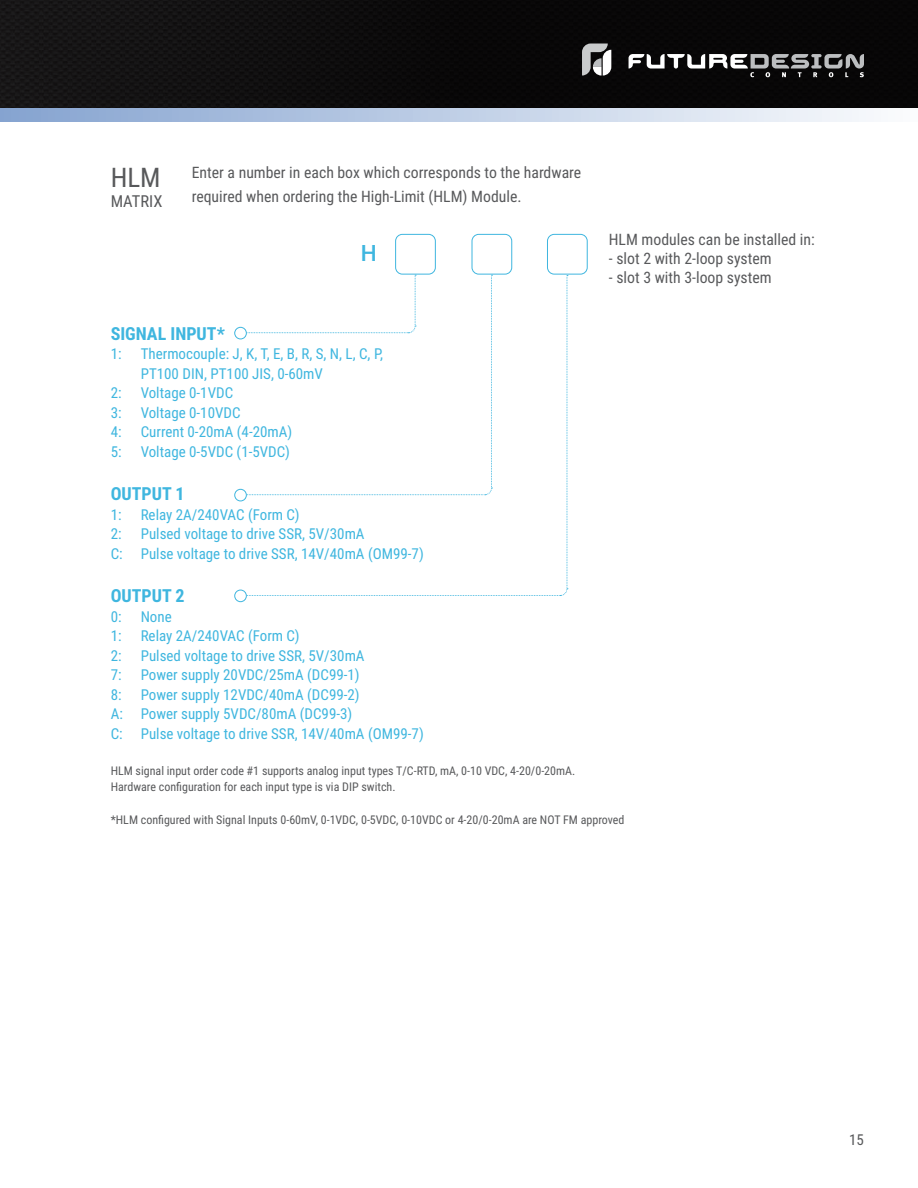
<style>
.page{position:relative;width:918px;height:1188px;background:#fff}
.page>*{position:absolute;margin:0;border:0;box-sizing:border-box;transform-origin:0 0}
.t1{font:27px "Roboto Condensed";color:#58595b}
.t2{font:500 22.5px "Roboto";color:#3fb6df}
.t3{font:700 18px "Roboto Condensed";color:#3fb6df}
.t4{font:16.5px "Roboto Condensed";color:#58595b}
.t5{font:15.75px/24px "Roboto Condensed";color:#58595b}
.t6{font:15px/19.5px "Roboto Condensed";color:#3fb6df}
.t7{font:15px "Roboto Condensed";color:#58595b}
.t8{font:12px/16.5px "Roboto Condensed";color:#58595b}
</style>
<div class="page">
<svg style="left:235px;top:275px;width:333px;height:321px"></svg>
<div style="left:235px;top:327px;width:11px;height:12px;background:#fff;border-radius:50%"></div>
<div style="left:234px;top:327px;width:13px;height:12px;border:1px solid #3fb6df;border-radius:50%"></div>
<div style="left:235px;top:489px;width:11px;height:12px;background:#fff;border-radius:50%"></div>
<div style="left:234px;top:489px;width:13px;height:12px;border:1px solid #3fb6df;border-radius:50%"></div>
<div style="left:235px;top:590px;width:11px;height:12px;background:#fff;border-radius:50%"></div>
<div style="left:234px;top:590px;width:13px;height:12px;border:1px solid #3fb6df;border-radius:50%"></div>
<div style="left:0;top:0;width:918px;height:108px;background:linear-gradient(to right,#151415,#030203)"></div>
<svg style="left:0;top:108px;width:866px;height:14px;background:#bccce5"></svg>
<svg style="left:629px;top:54px;width:235px;height:23px;background:#545354"></svg>
<svg style="left:582px;top:44px;width:29px;height:32px"></svg>
<div style="left:395px;top:234px;width:41px;height:40px;border:1px solid #3fb6df;border-radius:7px"></div>
<div style="left:472px;top:234px;width:40px;height:40px;border:1px solid #3fb6df;border-radius:7px"></div>
<div style="left:547px;top:234px;width:41px;height:40px;border:1px solid #3fb6df;border-radius:7px"></div>
<h1 class="t1" style="left:111px;top:158px;width:51px">HLM</h1>
<p class="t4" style="left:111px;top:189px;width:53px">MATRIX</p>
<p class="t5" style="left:192px;top:160px;width:391px">Enter a number in each box which corresponds to the hardware required when ordering the High-Limit (HLM) Module.</p>
<h2 class="t2" style="left:361px;top:237px;width:17px">H</h2>
<p class="t5" style="left:609px;top:227px;width:207px">HLM modules can be installed in:</p>
<p class="t5" style="left:609px;top:246px;width:164px">- slot 2 with 2-loop system</p>
<p class="t5" style="left:609px;top:265px;width:164px">- slot 3 with 3-loop system</p>
<p class="t3" style="left:111px;top:321px;width:116px">SIGNAL INPUT*</p>
<p class="t6" style="left:111px;top:344px;width:12px">1:</p>
<p class="t6" style="left:141px;top:344px;width:244px">Thermocouple: J, K, T, E, B, R, S, N, L, C, P,<br>PT100 DIN, PT100 JIS, 0-60mV</p>
<p class="t6" style="left:111px;top:383px;width:12px">2:</p>
<p class="t6" style="left:141px;top:383px;width:94px">Voltage 0-1VDC</p>
<p class="t6" style="left:111px;top:402px;width:12px">3:</p>
<p class="t6" style="left:141px;top:402px;width:101px">Voltage 0-10VDC</p>
<p class="t6" style="left:111px;top:422px;width:12px">4:</p>
<p class="t6" style="left:141px;top:422px;width:153px">Current 0-20mA (4-20mA)</p>
<p class="t6" style="left:111px;top:441px;width:12px">5:</p>
<p class="t6" style="left:141px;top:441px;width:151px">Voltage 0-5VDC (1-5VDC)</p>
<p class="t3" style="left:111px;top:481px;width:75px">OUTPUT 1</p>
<p class="t6" style="left:111px;top:504px;width:12px">1:</p>
<p class="t6" style="left:141px;top:504px;width:161px">Relay 2A/240VAC (Form C)</p>
<p class="t6" style="left:111px;top:524px;width:12px">2:</p>
<p class="t6" style="left:111px;top:524px;width:315px;text-indent:30px">Pulsed voltage to drive SSR, 5V/30mA<br>C: Pulse voltage to drive SSR, 14V/40mA (OM99-7)</p>
<p class="t3" style="left:111px;top:583px;width:75px">OUTPUT 2</p>
<p class="t6" style="left:111px;top:606px;width:12px">0:</p>
<p class="t6" style="left:141px;top:606px;width:33px">None</p>
<p class="t6" style="left:111px;top:626px;width:12px">1:</p>
<p class="t6" style="left:141px;top:626px;width:161px">Relay 2A/240VAC (Form C)</p>
<p class="t6" style="left:111px;top:645px;width:12px">2:</p>
<p class="t6" style="left:141px;top:645px;width:225px">Pulsed voltage to drive SSR, 5V/30mA</p>
<p class="t6" style="left:111px;top:665px;width:12px">7:</p>
<p class="t6" style="left:141px;top:665px;width:221px">Power supply 20VDC/25mA (DC99-1)</p>
<p class="t6" style="left:111px;top:684px;width:12px">8:</p>
<p class="t6" style="left:111px;top:684px;width:315px;text-indent:30px">Power supply 12VDC/40mA (DC99-2)<br>A: Power supply 5VDC/80mA (DC99-3)<br>C: Pulse voltage to drive SSR, 14V/40mA (OM99-7)</p>
<p class="t8" style="left:111px;top:762px;width:466px">HLM signal input order code #1 supports analog input types T/C-RTD, mA, 0-10 VDC, 4-20/0-20mA.<br>Hardware configuration for each input type is via DIP switch.</p>
<p class="t8" style="left:111px;top:811px;width:515px">*HLM configured with Signal Inputs 0-60mV, 0-1VDC, 0-5VDC, 0-10VDC or 4-20/0-20mA are NOT FM approved</p>
<p class="t7" style="left:849px;top:1129px;width:16px">15</p>
</div>
